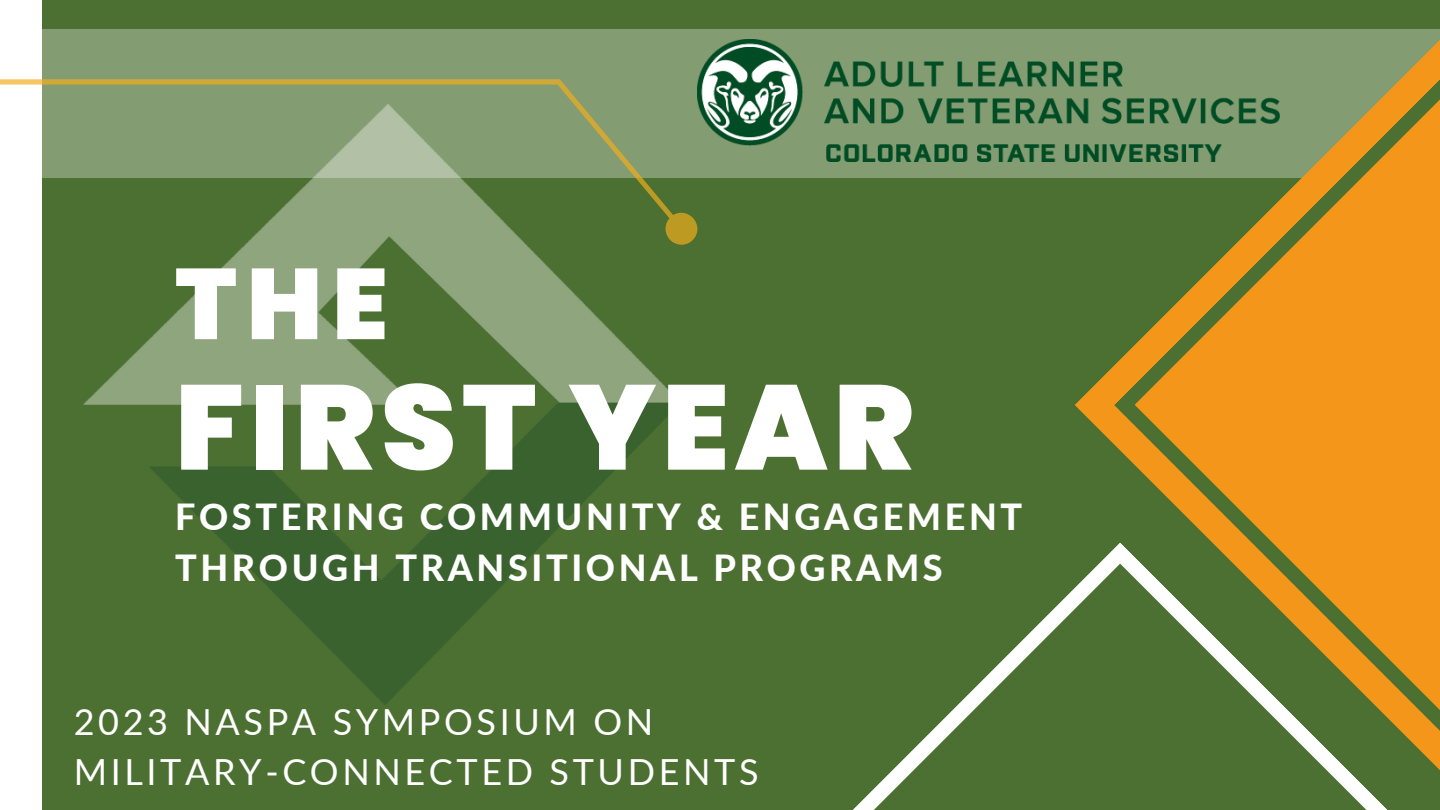
<style>
.page{position:relative;width:1440px;height:810px;background:#4c7031}
.page>*{position:absolute;margin:0;border:0;box-sizing:border-box;transform-origin:0 0}
.t1{font:900 120px "Poppins";letter-spacing:.05em;color:#fff}
.t2{font:900 100px "Poppins";color:#fff}
.t3{font:800 36px/50.2px "Lato";letter-spacing:.1em;color:#fff}
.t4{font:36px/50.2px "Lato";letter-spacing:.1em;color:#fff}
</style>
<div class="page">
<img style="left:83px;top:245px;width:598px;height:460px">
<div style="left:0;top:30px;width:1439px;height:148px;background:#849c71"></div>
<svg style="left:1075px;top:39px;width:365px;height:405px"></svg>
<svg style="left:1114px;top:79px;width:326px;height:463px;fill:#f49619"></svg>
<svg style="left:853px;top:542px;width:587px;height:268px"></svg>
<div style="left:0;top:0;width:41px;height:810px;background:#fff"></div>
<svg style="left:0;top:79px;width:697px;height:166px"></svg>
<img style="left:698px;top:39px;width:582px;height:123px">
<h2 class="t2" style="left:175px;top:234px;width:214px">THE</h2>
<h1 class="t1" style="left:175px;top:344px;width:740px">FIRST YEAR</h1>
<p class="t3" style="left:175px;top:491px;width:849px">FOSTERING COMMUNITY &amp; ENGAGEMENT<br>THROUGH TRANSITIONAL PROGRAMS</p>
<p class="t4" style="left:74px;top:696px;width:686px">2023 NASPA SYMPOSIUM ON<br>MILITARY-CONNECTED STUDENTS</p>
</div>
